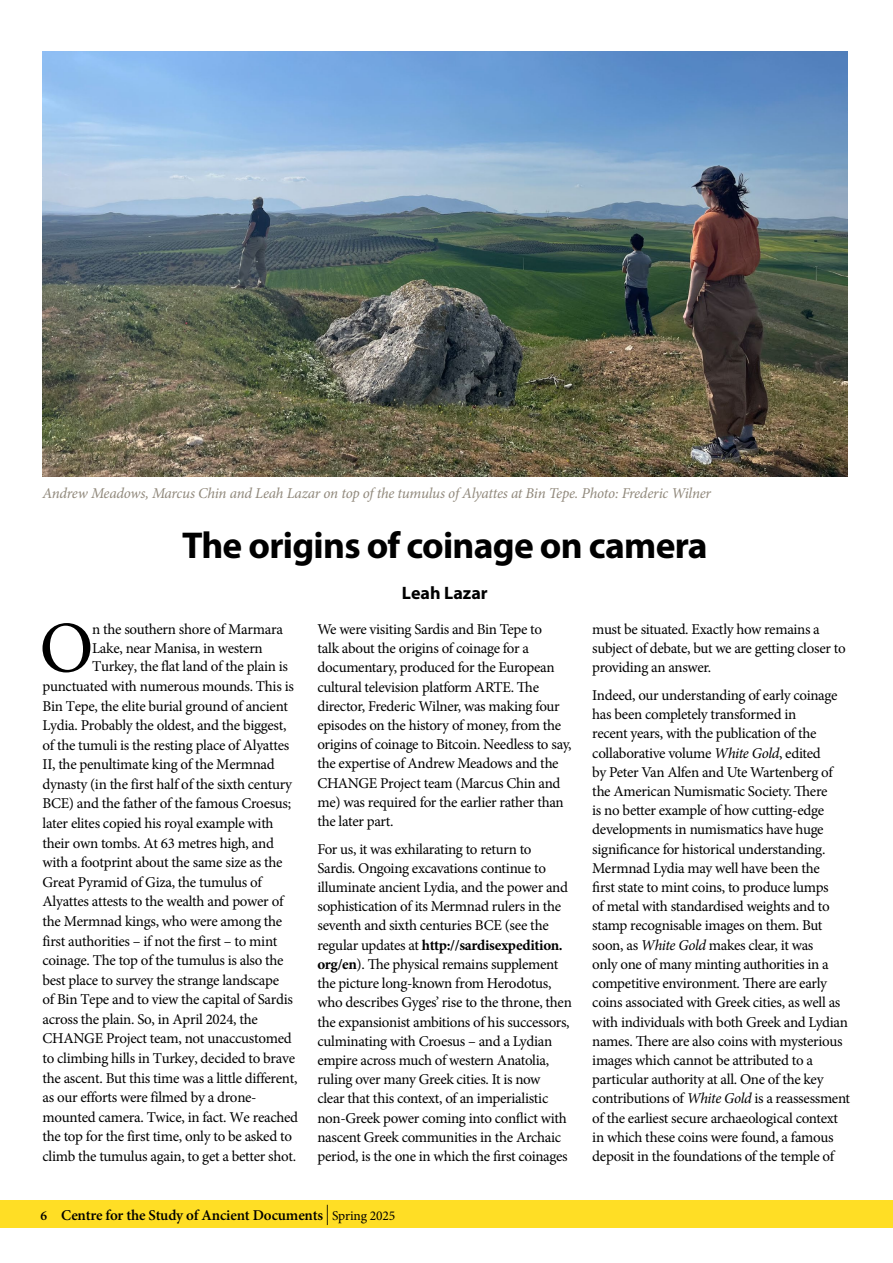
<style>
.page{position:relative;width:893px;height:1263px;background:#fff}
.page>*{position:absolute;margin:0;border:0;box-sizing:border-box;transform-origin:0 0}
.Opening_Paragraph_body{font:72.75px "Minion Pro";color:#000}
.Heading_A__articles{font:700 37.5px "Myriad Pro";letter-spacing:-.02em;color:#000}
.Heading_A__articles-2{font:700 18px "Myriad Pro";color:#000}
.Body_text{font:15px/19.2px "Minion Pro";letter-spacing:-.025em;color:#000}
.Opening_Paragraph_body-2{font:15px "Minion Pro";letter-spacing:-.02em;color:#000}
.t1{font:italic 15px "Minion Pro";letter-spacing:-.02em;color:#90887b}
.t2{font:600 15px "Minion Pro";letter-spacing:-.01em;color:#000}
.s1{font-weight:700}
.s2{font-size:13.5px}
.s3{font-weight:400;font-size:20.25px}
.s4{font-weight:400;font-size:13.5px}
.s5{font-style:italic}
</style>
<div class="page">
<img style="left:43px;top:51px;width:805px;height:425px">
<div style="left:0;top:1200px;width:893px;height:28px;background:#ffde25"></div>
<p class="t1" style="left:43px;top:483px;width:670px">Andrew Meadows, Marcus Chin and Leah Lazar on top of the tumulus of Alyattes at Bin Tepe. Photo: Frederic Wilner</p>
<p class="Heading_A__articles" style="left:182px;top:521px;width:527px">The origins of coinage on camera</p>
<p class="Heading_A__articles-2" style="left:402px;top:581px;width:87px">Leah Lazar</p>
<p class="Opening_Paragraph_body" style="left:39px;top:599px;width:56px">O</p>
<p class="Opening_Paragraph_body-2" style="left:92px;top:619px;width:192px">n the southern shore of Marmara</p>
<p class="Opening_Paragraph_body-2" style="left:92px;top:638px;width:172px">Lake, near Manisa, in western</p>
<p class="Opening_Paragraph_body-2" style="left:92px;top:656px;width:197px">Turkey, the flat land of the plain is</p>
<p class="Opening_Paragraph_body-2" style="left:43px;top:676px;width:253px">punctuated with numerous mounds. This is</p>
<p class="Opening_Paragraph_body-2" style="left:43px;top:696px;width:247px">Bin Tepe, the elite burial ground of ancient</p>
<p class="Opening_Paragraph_body-2" style="left:43px;top:715px;width:246px">Lydia. Probably the oldest, and the biggest,</p>
<p class="Opening_Paragraph_body-2" style="left:43px;top:735px;width:248px">of the tumuli is the resting place of Alyattes</p>
<p class="Opening_Paragraph_body-2" style="left:43px;top:754px;width:234px">II, the penultimate king of the Mermnad</p>
<p class="Opening_Paragraph_body-2" style="left:43px;top:774px;width:251px">dynasty (in the first half of the sixth century</p>
<p class="Opening_Paragraph_body-2" style="left:43px;top:794px;width:250px">BCE) and the father of the famous Croesus;</p>
<p class="Opening_Paragraph_body-2" style="left:43px;top:813px;width:233px">later elites copied his royal example with</p>
<p class="Opening_Paragraph_body-2" style="left:43px;top:833px;width:233px">their own tombs. At 63 metres high, and</p>
<p class="Opening_Paragraph_body-2" style="left:43px;top:852px;width:241px">with a footprint about the same size as the</p>
<p class="Opening_Paragraph_body-2" style="left:43px;top:872px;width:221px">Great Pyramid of Giza, the tumulus of</p>
<p class="Opening_Paragraph_body-2" style="left:43px;top:891px;width:242px">Alyattes attests to the wealth and power of</p>
<p class="Opening_Paragraph_body-2" style="left:43px;top:911px;width:241px">the Mermnad kings, who were among the</p>
<p class="Opening_Paragraph_body-2" style="left:43px;top:931px;width:236px">first authorities – if not the first – to mint</p>
<p class="Opening_Paragraph_body-2" style="left:43px;top:950px;width:243px">coinage. The top of the tumulus is also the</p>
<p class="Opening_Paragraph_body-2" style="left:43px;top:970px;width:238px">best place to survey the strange landscape</p>
<p class="Opening_Paragraph_body-2" style="left:43px;top:989px;width:252px">of Bin Tepe and to view the capital of Sardis</p>
<p class="Opening_Paragraph_body-2" style="left:43px;top:1009px;width:217px">across the plain. So, in April 2024, the</p>
<p class="Opening_Paragraph_body-2" style="left:43px;top:1028px;width:251px">CHANGE Project team, not unaccustomed</p>
<p class="Opening_Paragraph_body-2" style="left:43px;top:1048px;width:254px">to climbing hills in Turkey, decided to brave</p>
<p class="Opening_Paragraph_body-2" style="left:43px;top:1068px;width:256px">the ascent. But this time was a little different,</p>
<p class="Opening_Paragraph_body-2" style="left:43px;top:1087px;width:216px">as our efforts were filmed by a drone-</p>
<p class="Opening_Paragraph_body-2" style="left:43px;top:1107px;width:257px">mounted camera. Twice, in fact. We reached</p>
<p class="Opening_Paragraph_body-2" style="left:43px;top:1126px;width:251px">the top for the first time, only to be asked to</p>
<p class="Opening_Paragraph_body-2" style="left:43px;top:1146px;width:255px">climb the tumulus again, to get a better shot.</p>
<p class="Body_text" style="left:317px;top:620px;width:256px">We were visiting Sardis and Bin Tepe to<br>talk about the origins of coinage for a documentary, produced for the European cultural television platform ARTE. The director, Frederic Wilner, was making four episodes on the history of money, from the origins of coinage to Bitcoin. Needless to say, the expertise of Andrew Meadows and the CHANGE Project team (Marcus Chin and me) was required for the earlier rather than the later part.</p>
<p class="Body_text" style="left:317px;top:839px;width:256px">For us, it was exhilarating to return to Sardis. Ongoing excavations continue to illuminate ancient Lydia, and the power and sophistication of its Mermnad rulers in the seventh and sixth centuries BCE (see the regular updates at <span class="s1">http://sardisexpedition. org/en</span>). The physical remains supplement the picture long-known from Herodotus, who describes Gyges’ rise to the throne, then the expansionist ambitions of his successors, culminating with Croesus – and a Lydian empire across much of western Anatolia, ruling over many Greek cities. It is now<br>clear that this context, of an imperialistic non-Greek power coming into conflict with nascent Greek communities in the Archaic period, is the one in which the first coinages</p>
<p class="t2" style="left:40px;top:1204px;width:356px"><span class="s2">6</span> Centre for the Study of Ancient Documents <span class="s3">|</span> <span class="s4">Spring 2025</span></p>
<p class="Body_text" style="left:592px;top:620px;width:255px">must be situated. Exactly how remains a subject of debate, but we are getting closer to providing an answer.</p>
<p class="Body_text" style="left:592px;top:686px;width:259px">Indeed, our understanding of early coinage has been completely transformed in<br>recent years, with the publication of the collaborative volume <span class="s5">White Gold</span>, edited<br>by Peter Van Alfen and Ute Wartenberg of the American Numismatic Society. There<br>is no better example of how cutting-edge developments in numismatics have huge significance for historical understanding.<br>Mermnad Lydia may well have been the<br>first state to mint coins, to produce lumps<br>of metal with standardised weights and to stamp recognisable images on them. But soon, as <span class="s5">White Gold</span> makes clear, it was<br>only one of many minting authorities in a competitive environment. There are early coins associated with Greek cities, as well as with individuals with both Greek and Lydian names. There are also coins with mysterious images which cannot be attributed to a particular authority at all. One of the key contributions of <span class="s5">White Gold</span> is a reassessment of the earliest secure archaeological context in which these coins were found, a famous deposit in the foundations of the temple of</p>
</div>
